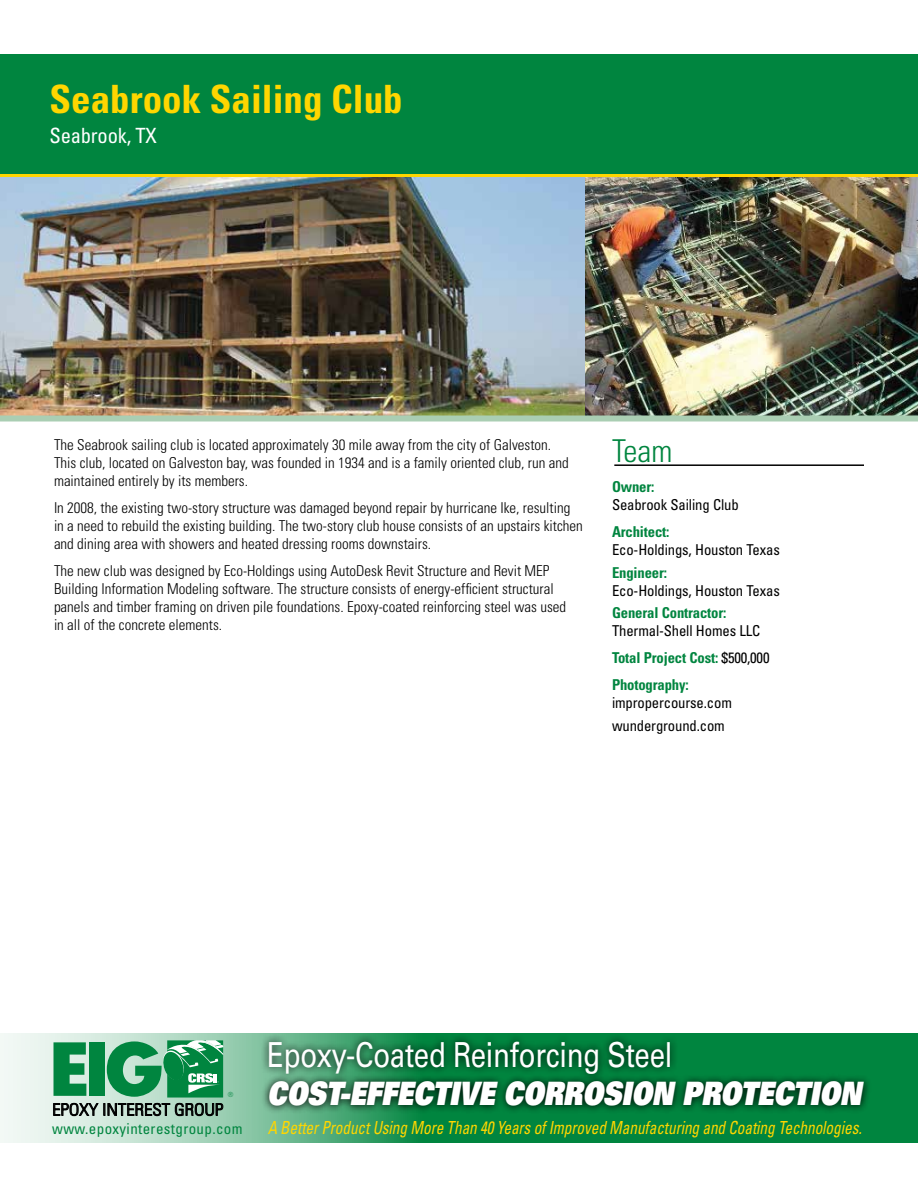
<style>
.page{position:relative;width:918px;height:1188px;background:#fff}
.page>*{position:absolute;margin:0;border:0;box-sizing:border-box;transform-origin:0 0}
.t1{font:700 condensed 39px "Univers LT Std";color:#ffd600}
.t2{font:34.5px "Univers LT Std";letter-spacing:-.01em;color:#fff;scale:.8 1}
.t3{font:32.25px "Univers LT Std X Black Obl";letter-spacing:-.005em;color:#fff;scale:.8 1}
.t4{font:300 condensed 31.5px "Univers LT Std";color:#00853f}
.t5{font:condensed 21px "Univers LT Std";letter-spacing:-.01em;color:#fff}
.t6{font:italic condensed 18px "Univers LT Std";letter-spacing:-.005em;color:#ffd600;scale:.85 1}
.t7{font:300 condensed 16.35px "Univers LT Std";color:#000;scale:1.15 1}
.t8{font:300 condensed 15px/18px "Univers LT Std";color:#000}
.t9{font:condensed 15px/27px "Univers LT Std";letter-spacing:-.01em;color:#000}
.t10{font:700 condensed 15px "Univers LT Std";letter-spacing:-.01em;color:#00853f}
.t11{font:condensed 15px "Univers LT Std";letter-spacing:.025em;color:#00853f}
.t12{font:300 condensed 7.05px "Univers LT Std";color:#00853f}
.s1{font-weight:700;color:#00853f}
</style>
<div class="page">
<img style="left:0;top:177px;width:918px;height:239px">
<div style="left:0;top:54px;width:918px;height:120px;background:#00853f"></div>
<div style="left:0;top:416px;width:918px;height:6px;background:#aaceb3"></div>
<hr style="left:0;top:174px;width:918px;height:3px;background:#ffd600">
<svg style="left:0;top:1033px;width:918px;height:110px;background:#57ae80"></svg>
<svg style="left:53px;top:1040px;width:170px;height:76px;background:#54a379"></svg>
<div style="left:261px;top:1034px;width:611px;height:80px;background:#000;opacity:.95"></div>
<hr style="left:614px;top:464px;width:250px;height:2px;background:#000">
<h1 class="t1" style="left:50px;top:75px;width:355px">Seabrook Sailing Club</h1>
<h3 class="t5" style="left:50px;top:122px;width:109px">Seabrook, TX</h3>
<p class="t8" style="left:54px;top:436px;width:516px">The Seabrook sailing club is located approximately 30 mile away from the city of Galveston.<br>This club, located on Galveston bay, was founded in 1934 and is a family oriented club, run and maintained entirely by its members.</p>
<p class="t8" style="left:54px;top:499px;width:530px">In 2008, the existing two-story structure was damaged beyond repair by hurricane Ike, resulting in a need to rebuild the existing building. The two-story club house consists of an upstairs kitchen and dining area with showers and heated dressing rooms downstairs.</p>
<p class="t8" style="left:54px;top:562px;width:514px">The new club was designed by Eco-Holdings using AutoDesk Revit Structure and Revit MEP Building Information Modeling software. The structure consists of energy-efficient structural panels and timber framing on driven pile foundations. Epoxy-coated reinforcing steel was used in all of the concrete elements.</p>
<h3 class="t4" style="left:612px;top:432px;width:62px">Team</h3>
<p class="t10" style="left:612px;top:478px;width:44px">Owner:</p>
<p class="t9" style="left:612px;top:491px;width:128px">Seabrook Sailing Club</p>
<p class="t10" style="left:612px;top:523px;width:59px">Architect:</p>
<p class="t9" style="left:612px;top:536px;width:169px">Eco-Holdings, Houston Texas</p>
<p class="t10" style="left:612px;top:563px;width:57px">Engineer:</p>
<p class="t9" style="left:612px;top:577px;width:169px">Eco-Holdings, Houston Texas</p>
<p class="t10" style="left:612px;top:604px;width:116px">General Contractor:</p>
<p class="t9" style="left:612px;top:617px;width:159px">Thermal-Shell Homes LLC<br><span class="s1">Total Project Cost:</span> $500,000<br><span class="s1">Photography:</span></p>
<p class="t9" style="left:612px;top:692px;width:121px;line-height:22.5px">impropercourse.com wunderground.com</p>
<p class="t12" style="left:228px;top:1090px;width:7px">®</p>
<p class="t7" style="left:52px;top:1100px;width:150px">EPOXY INTEREST GROUP</p>
<h2 class="t2" style="left:267px;top:1035px;width:508px">Epoxy-Coated Reinforcing Steel</h2>
<h3 class="t3" style="left:267px;top:1073px;width:744px">COST-EFFECTIVE CORROSION PROTECTION</h3>
<p class="t11" style="left:52px;top:1120px;width:192px">www.epoxyinterestgroup.com</p>
<p class="t6" style="left:268px;top:1116px;width:700px">A Better Product Using More Than 40 Years of Improved Manufacturing and Coating Technologies.</p>
</div>
